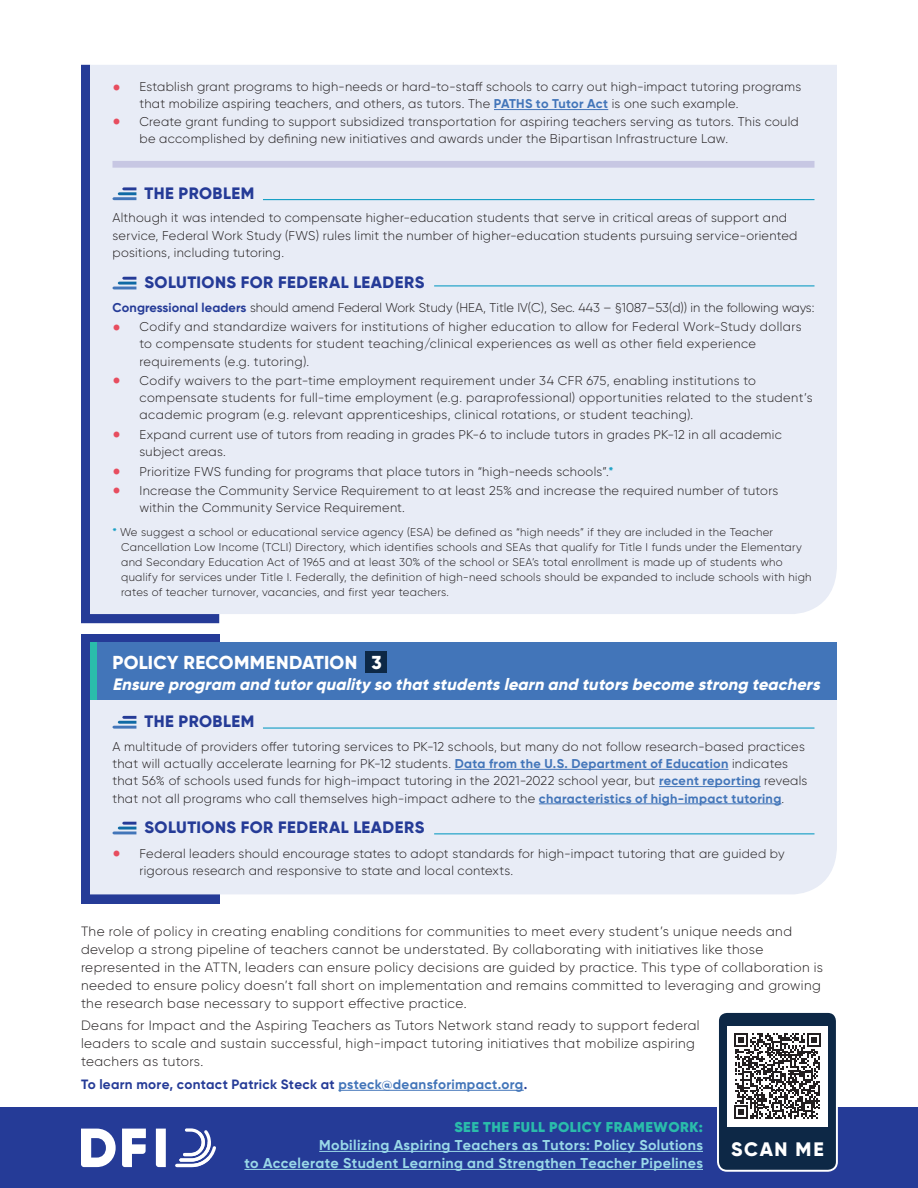
<style>
.page{position:relative;width:918px;height:1188px;background:#fff}
.page>*{position:absolute;margin:0;border:0;box-sizing:border-box;transform-origin:0 0}
.t1{font:800 19.5px "Gilroy";letter-spacing:.085em;color:#fff}
.t2{font:800 18.75px "Gilroy";letter-spacing:.015em;color:#fff}
.t3{font:italic 800 16.5px "Gilroy";color:#fff}
.t4{font:800 16.5px "Gilroy";letter-spacing:.03em;color:#253b97}
.t5{font:700 14.25px/18px "Gilroy";letter-spacing:.025em;color:#9ad9e8;text-align:right}
.t6{font:300 13.5px/18px "Gilroy";letter-spacing:.03em;color:#231f20}
.t7{font:700 13.5px "Gilroy";letter-spacing:.025em;color:#253b97}
.t8{font:300 12.75px/17.2px "Gilroy";letter-spacing:.02em;color:#231f20}
.t9{font:300 12.75px "Gilroy";color:#231f20}
.t10{font:300 11.25px/15px "Gilroy";letter-spacing:.025em;color:#231f20}
.s1{font-weight:700;color:#4275b9}
.s2{font-weight:700;color:#253b97}
.s3{font-weight:700;color:#139ec4}
.s4{color:#4275b9}
.s5{font-weight:900;color:#2abcab}
</style>
<div class="page">
<div style="left:0;top:1108px;width:918px;height:80px;background:#253b97"></div>
<div style="left:81px;top:65px;width:138px;height:558px;background:#253b97"></div>
<div style="left:90px;top:65px;width:747px;height:549px;background:#e8ecf6"></div>
<div style="left:81px;top:634px;width:138px;height:269px;background:#253b97"></div>
<div style="left:90px;top:700px;width:747px;height:194px;background:#e8ecf6"></div>
<div style="left:90px;top:643px;width:747px;height:57px;background:#4275b9"></div>
<div style="left:90px;top:643px;width:6px;height:57px;background:#2abcab"></div>
<svg style="left:175px;top:1128px;width:41px;height:39px"></svg>
<svg style="left:81px;top:1129px;width:35px;height:38px"></svg>
<svg style="left:122px;top:1129px;width:24px;height:38px"></svg>
<svg style="left:156px;top:1129px;width:10px;height:38px"></svg>
<div style="left:718px;top:1012px;width:119px;height:159px;background:#0d2846;border-radius:9px"></div>
<div style="left:717px;top:1011px;width:121px;height:161px;border:2px solid #fff;border-radius:9px"></div>
<hr style="left:338px;top:1090px;width:186px;height:1px;background:#4275b9">
<hr style="left:319px;top:1151px;width:384px;height:1px;background:#9ad9e8">
<hr style="left:244px;top:1169px;width:459px;height:1px;background:#9ad9e8">
<div style="left:113px;top:161px;width:702px;height:7px;background:#c7c7e3"></div>
<hr style="left:494px;top:109px;width:114px;height:1px;background:#4275b9">
<svg style="left:112px;top:187px;width:24px;height:13px"></svg>
<hr style="left:263px;top:199px;width:552px;height:1px;background:#139ec4">
<svg style="left:112px;top:277px;width:24px;height:12px"></svg>
<hr style="left:434px;top:285px;width:380px;height:1px;background:#139ec4">
<hr style="left:455px;top:769px;width:274px;height:1px;background:#4275b9">
<hr style="left:659px;top:786px;width:102px;height:1px;background:#4275b9">
<hr style="left:539px;top:804px;width:242px;height:1px;background:#4275b9">
<svg style="left:112px;top:716px;width:24px;height:13px"></svg>
<hr style="left:263px;top:727px;width:552px;height:2px;background:#139ec4">
<svg style="left:112px;top:822px;width:24px;height:12px"></svg>
<hr style="left:434px;top:833px;width:380px;height:1px;background:#139ec4">
<div style="left:365px;top:651px;width:22px;height:22px;background:#0d2846"></div>
<div style="left:727px;top:1026px;width:101px;height:101px;background:#fff"></div>
<svg style="left:735px;top:1034px;width:85px;height:85px"></svg>
<svg style="left:114px;top:84px;width:6px;height:6px"></svg>
<svg style="left:114px;top:119px;width:6px;height:6px"></svg>
<svg style="left:114px;top:324px;width:6px;height:6px"></svg>
<svg style="left:114px;top:378px;width:6px;height:6px"></svg>
<svg style="left:114px;top:432px;width:6px;height:6px"></svg>
<svg style="left:114px;top:469px;width:6px;height:6px"></svg>
<svg style="left:114px;top:488px;width:6px;height:6px"></svg>
<svg style="left:114px;top:851px;width:6px;height:6px"></svg>
<p class="t8" style="left:140px;top:78px;width:663px">Establish grant programs to high-needs or hard-to-staff schools to carry out high-impact tutoring programs that mobilize aspiring teachers, and others, as tutors. The <span class="s1">PATHS to Tutor Act</span> is one such example.</p>
<p class="t8" style="left:140px;top:112px;width:661px">Create grant funding to support subsidized transportation for aspiring teachers serving as tutors. This could be accomplished by defining new initiatives and awards under the Bipartisan Infrastructure Law.</p>
<p class="t4" style="left:145px;top:183px;width:111px">THE PROBLEM</p>
<p class="t8" style="left:112px;top:209px;width:686px">Although it was intended to compensate higher-education students that serve in critical areas of support and service, Federal Work Study (FWS) rules limit the number of higher-education students pursuing service-oriented positions, including tutoring.</p>
<p class="t4" style="left:145px;top:272px;width:281px">SOLUTIONS FOR FEDERAL LEADERS</p>
<p class="t9" style="left:113px;top:299px;width:703px"><span class="s2">Congressional leaders</span> should amend Federal Work Study (HEA, Title IV(C), Sec. 443 – §1087–53(d)) in the following ways:</p>
<p class="t8" style="left:140px;top:318px;width:664px">Codify and standardize waivers for institutions of higher education to allow for Federal Work-Study dollars to compensate students for student teaching/clinical experiences as well as other field experience requirements (e.g. tutoring).</p>
<p class="t8" style="left:140px;top:372px;width:675px">Codify waivers to the part-time employment requirement under 34 CFR 675, enabling institutions to compensate students for full-time employment (e.g. paraprofessional) opportunities related to the student’s academic program (e.g. relevant apprenticeships, clinical rotations, or student teaching).</p>
<p class="t8" style="left:140px;top:426px;width:644px">Expand current use of tutors from reading in grades PK-6 to include tutors in grades PK-12 in all academic subject areas.</p>
<p class="t8" style="left:140px;top:462px;width:475px">Prioritize FWS funding for programs that place tutors in “high-needs schools”.<span class="s3">*</span></p>
<p class="t8" style="left:140px;top:482px;width:640px">Increase the Community Service Requirement to at least 25% and increase the required number of tutors within the Community Service Requirement.</p>
<p class="t10" style="left:121px;top:525px;width:692px;text-indent:-9px"><span class="s3">*</span> We suggest a school or educational service agency (ESA) be defined as “high needs” if they are included in the Teacher Cancellation Low Income (TCLI) Directory, which identifies schools and SEAs that qualify for Title I funds under the Elementary and Secondary Education Act of 1965 and at least 30% of the school or SEA’s total enrollment is made up of students who qualify for services under Title I. Federally, the definition of high-need schools should be expanded to include schools with high rates of teacher turnover, vacancies, and first year teachers.</p>
<p class="t2" style="left:113px;top:650px;width:271px">POLICY RECOMMENDATION 3</p>
<p class="t3" style="left:113px;top:674px;width:713px">Ensure program and tutorquality so thatstudentslearn and tutorsbecome strong teachers</p>
<p class="t4" style="left:145px;top:711px;width:111px">THE PROBLEM</p>
<p class="t8" style="left:112px;top:738px;width:696px">A multitude of providers offer tutoring services to PK-12 schools, but many do not follow research-based practices that will actually accelerate learning for PK-12 students. <span class="s1">Data from the U.S. Department of Education</span> indicates that 56% of schools used funds for high-impact tutoring in the 2021-2022 school year, but <span class="s1">recent reporting</span> reveals that not all programs who call themselves high-impact adhere to the <span class="s1">characteristics of high-impact tutoring</span>.</p>
<p class="t4" style="left:145px;top:817px;width:281px">SOLUTIONS FOR FEDERAL LEADERS</p>
<p class="t8" style="left:140px;top:845px;width:647px">Federal leaders should encourage states to adopt standards for high-impact tutoring that are guided by rigorous research and responsive to state and local contexts.</p>
<p class="t6" style="left:81px;top:922px;width:744px">The role of policy in creating enabling conditions for communities to meet every student’s unique needs and develop a strong pipeline of teachers cannot be understated. By collaborating with initiatives like those represented in the ATTN, leaders can ensure policy decisions are guided by practice. This type of collaboration is needed to ensure policy doesn’t fall short on implementation and remains committed to leveraging and growing the research base necessary to support effective practice.</p>
<p class="t6" style="left:81px;top:1016px;width:620px">Deans for Impact and the Aspiring Teachers as Tutors Network stand ready to support federal leaders to scale and sustain successful, high-impact tutoring initiatives that mobilize aspiring teachers as tutors.</p>
<p class="t7" style="left:81px;top:1076px;width:448px">To learn more, contact Patrick Steck at <span class="s4">psteck@deansforimpact.org</span>.</p>
<p class="t5" style="left:244px;top:1118px;width:460px"><span class="s5">SEE THE FULL POLICY FRAMEWORK:<br></span>Mobilizing Aspiring Teachers as Tutors: Policy Solutions<br>to Accelerate Student Learning and Strengthen Teacher Pipelines</p>
<p class="t1" style="left:731px;top:1137px;width:94px">SCAN ME</p>
</div>
